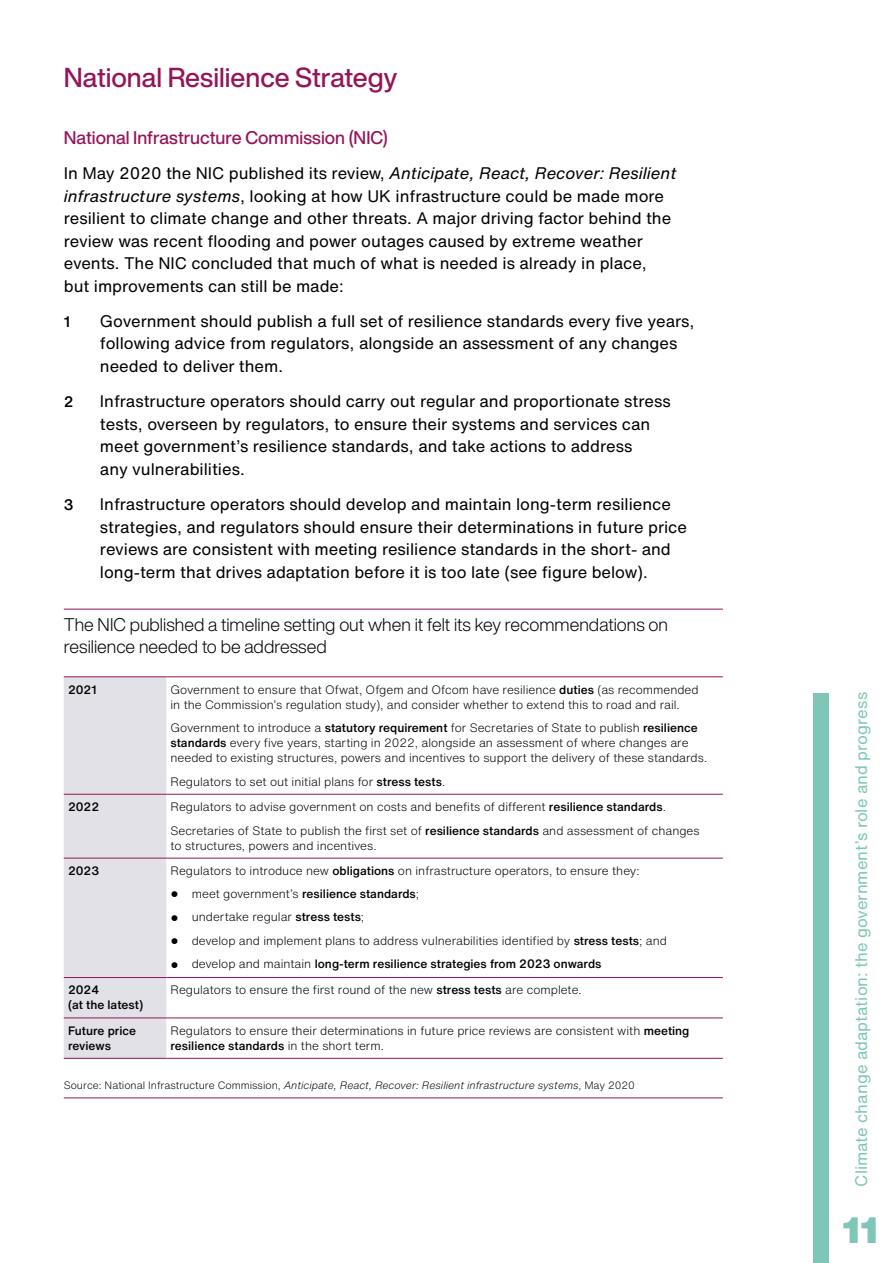
<style>
.page{position:relative;width:893px;height:1263px;background:#fff}
.page>*{position:absolute;margin:0;border:0;box-sizing:border-box;transform-origin:0 0}
.t1{font:900 36px "Helvetica Now Text";color:#7ec7b8}
.heading_2{font:500 27px "Helvetica Now Display";color:#951458}
.t2{font:300 18px/22.5px "Helvetica Now Display";color:#000}
.heading_3{font:500 18px "Helvetica Now Display";color:#951458}
.bullet_alphabet{font:16.5px/22.5px "Helvetica Now Text";color:#000}
.body_text{font:16.5px/22.5px "Helvetica Now Text";color:#000}
.t3{font:16.5px "Helvetica Now Text";color:#7ec7b8}
.bullet_alphabet-2{font:500 15px "Helvetica Now Text";color:#000}
.t4{font:300 12px/15px "Helvetica Now Text";color:#000}
.t5{font:500 12px/15px "Helvetica Now Text";color:#000}
.t6{font:italic 300 10.5px "Helvetica Now Text";color:#000}
.s1{font-style:italic}
.s2{font-weight:500}
.s3{font-family:"Helvetica Neue LT Std";font-weight:300;font-size:16.5px}
.s4{font-weight:300}
.s5{font-family:"Helvetica Neue LT Std";font-size:16.5px}
.s6{font-style:normal}
</style>
<div class="page">
<div style="left:813px;top:693px;width:16px;height:570px;background:#7ec7b8"></div>
<hr style="left:64px;top:609px;width:659px;height:1px;background:#951458">
<hr style="left:64px;top:1097px;width:659px;height:1px;background:#951458">
<div style="left:64px;top:677px;width:102px;height:381px;background:#e2e1e8"></div>
<hr style="left:64px;top:858px;width:102px;height:1px;background:#951458">
<hr style="left:166px;top:858px;width:557px;height:1px;background:#951458">
<hr style="left:64px;top:977px;width:102px;height:1px;background:#951458">
<hr style="left:166px;top:977px;width:557px;height:1px;background:#951458">
<hr style="left:64px;top:676px;width:102px;height:1px;background:#951458">
<hr style="left:166px;top:676px;width:557px;height:1px;background:#951458">
<hr style="left:64px;top:794px;width:102px;height:1px;background:#951458">
<hr style="left:166px;top:794px;width:557px;height:1px;background:#951458">
<hr style="left:64px;top:1018px;width:102px;height:1px;background:#951458">
<hr style="left:166px;top:1018px;width:557px;height:1px;background:#951458">
<hr style="left:64px;top:1058px;width:102px;height:1px;background:#951458">
<hr style="left:166px;top:1058px;width:557px;height:1px;background:#951458">
<h3 class="heading_2" style="left:64px;top:59px;width:335px">National Resilience Strategy</h3>
<h4 class="heading_3" style="left:64px;top:125px;width:326px">National Infrastructure Commission (NIC)</h4>
<p class="body_text" style="left:64px;top:162px;width:614px">In May 2020 the NIC published its review, <span class="s1">Anticipate, React, Recover: Resilient infrastructure systems</span>, looking at how UK infrastructure could be made more resilient to climate change and other threats. A major driving factor behind the review was recent flooding and power outages caused by extreme weather events. The NIC concluded that much of what is needed is already in place, but improvements can still be made:</p>
<p class="bullet_alphabet-2" style="left:64px;top:310px;width:8px">1</p>
<p class="bullet_alphabet" style="left:100px;top:309px;width:596px">Government should publish a full set of resilience standards every five years, following advice from regulators, alongside an assessment of any changes needed to deliver them.</p>
<p class="bullet_alphabet-2" style="left:64px;top:391px;width:11px">2</p>
<p class="bullet_alphabet" style="left:100px;top:390px;width:572px">Infrastructure operators should carry out regular and proportionate stress tests, overseen by regulators, to ensure their systems and services can meet government’s resilience standards, and take actions to address<br>any vulnerabilities.</p>
<p class="bullet_alphabet-2" style="left:64px;top:493px;width:11px">3</p>
<p class="bullet_alphabet" style="left:100px;top:492px;width:589px">Infrastructure operators should develop and maintain long-term resilience strategies, and regulators should ensure their determinations in future price reviews are consistent with meeting resilience standards in the short- and long‑term that drives adaptation before it is too late (see figure below).</p>
<p class="t2" style="left:64px;top:613px;width:606px">The NIC published a timeline setting out when it felt its key recommendations on resilience needed to be addressed</p>
<p class="t5" style="left:68px;top:682px;width:30px">2021</p>
<p class="t4" style="left:170px;top:681px;width:530px">Government to ensure that Ofwat, Ofgem and Ofcom have resilience <span class="s2">duties</span> (as recommended in the Commission’s regulation study), and consider whether to extend this to road and rail.</p>
<p class="t4" style="left:170px;top:720px;width:538px">Government to introduce a <span class="s2">statutory requirement</span> for Secretaries of State to publish <span class="s2">resilience standards</span> every five years, starting in 2022, alongside an assessment of where changes are needed to existing structures, powers and incentives to support the delivery of these standards.</p>
<p class="t4" style="left:170px;top:773px;width:276px">Regulators to set out initial plans for <span class="s2">stress tests</span>.</p>
<p class="t5" style="left:68px;top:799px;width:33px">2022</p>
<p class="t4" style="left:170px;top:795px;width:531px;line-height:23.5px">Regulators to advise government on costs and benefits of different <span class="s2">resilience standards</span>.<br>Secretaries of State to publish the first set of <span class="s2">resilience standards</span> and assessment of changes</p>
<p class="t4" style="left:170px;top:837px;width:207px">to structures, powers and incentives.</p>
<p class="t5" style="left:68px;top:863px;width:33px">2023</p>
<p class="t4" style="left:170px;top:863px;width:471px">Regulators to introduce new <span class="s2">obligations</span> on infrastructure operators, to ensure they:</p>
<p class="t5" style="left:171px;top:886px;width:250px"><span class="s3">•</span> <span class="s4">meet government’s</span> resilience standards<span class="s4">;</span></p>
<p class="t4" style="left:171px;top:909px;width:195px"><span class="s5">•</span> undertake regular <span class="s2">stress tests</span>;</p>
<p class="t4" style="left:171px;top:932px;width:498px"><span class="s5">•</span> develop and implement plans to address vulnerabilities identified by <span class="s2">stress tests</span>; and</p>
<p class="t5" style="left:171px;top:956px;width:433px"><span class="s3">•</span> <span class="s4">develop and maintain</span> long-term resilience strategies from 2023 onwards</p>
<p class="t5" style="left:68px;top:982px;width:77px">2024<br>(at the latest)</p>
<p class="t4" style="left:170px;top:982px;width:413px">Regulators to ensure the first round of the new <span class="s2">stress tests</span> are complete.</p>
<p class="t5" style="left:68px;top:1023px;width:69px">Future price reviews</p>
<p class="t4" style="left:170px;top:1022px;width:520px">Regulators to ensure their determinations in future price reviews are consistent with <span class="s2">meeting resilience standards</span> in the short term.</p>
<p class="t6" style="left:64px;top:1077px;width:573px"><span class="s6">Source: National Infrastructure Commission,</span> Anticipate, React, Recover: Resilient infrastructure systems<span class="s6">, May 2020</span></p>
<h3 class="t3" style="left:849px;top:1186px;width:496px;rotate:-90deg">Climate change adaptation: the government’s role and progress</h3>
<h1 class="t1" style="left:842px;top:1203px;width:38px">11</h1>
</div>
